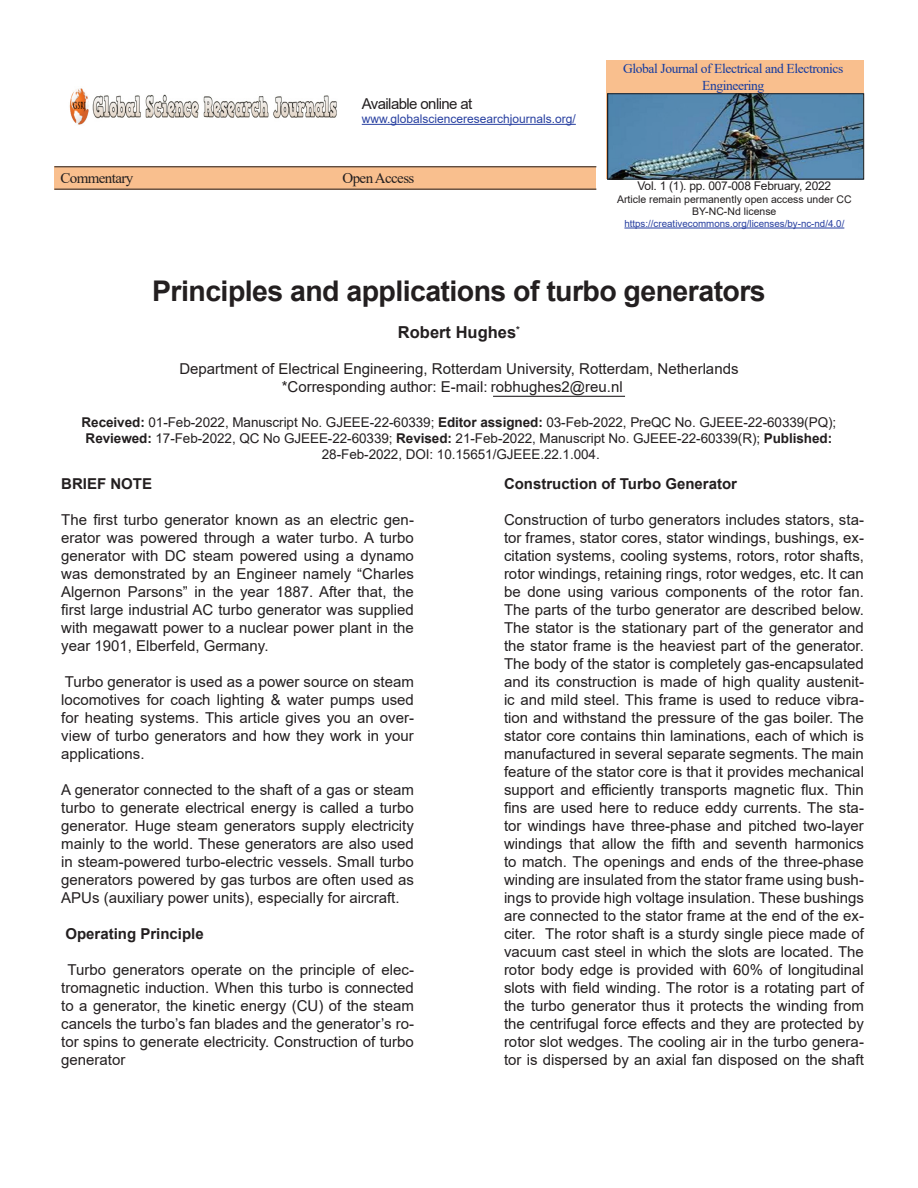
<style>
.page{position:relative;width:918px;height:1188px;background:#fff}
.page>*{position:absolute;margin:0;border:0;box-sizing:border-box;transform-origin:0 0}
.t1{font:700 28.5px "Arial";letter-spacing:-.02em;color:#231f20}
.t2{font:700 16.5px "Arial";color:#231f20}
.t3{font:15px/18px "Arial";color:#231f20;text-align:justify}
.t4{font:700 15px "Arial";color:#231f20}
.t5{font:15px "Times New Roman";letter-spacing:-.04em;color:#231f20}
.t6{font:15px "Arial";letter-spacing:-.04em;color:#231f20}
.t7{font:13.5px/16.2px "Arial";letter-spacing:-.005em;color:#231f20;text-align:center}
.t8{font:13.5px/16.2px "Times New Roman";letter-spacing:-.03em;color:#143ba0;text-align:center}
.t9{font:12px "Arial";color:#273fa0}
.t10{font:12px "Arial";letter-spacing:-.02em;color:#231f20}
.t11{font:10.5px/12.6px "Arial";color:#231f20;text-align:center}
.t12{font:9.75px "Arial";color:#273fa0}
.s1{font-weight:700}
</style>
<div class="page">
<img style="left:69px;top:88px;width:268px;height:37px">
<hr style="left:362px;top:124px;width:214px;height:1px;background:#273fa0">
<hr style="left:624px;top:228px;width:220px;height:1px;background:#273fa0">
<div style="left:607px;top:60px;width:257px;height:118px;background:#f9bf8e"></div>
<img style="left:609px;top:95px;width:253px;height:82px">
<div style="left:607px;top:93px;width:257px;height:86px;border:1px solid #231f20"></div>
<div style="left:54px;top:166px;width:542px;height:24px;background:#f9bf8e"></div>
<hr style="left:54px;top:166px;width:542px;height:1px;background:#231f20">
<hr style="left:54px;top:189px;width:542px;height:1px;background:#231f20">
<hr style="left:493px;top:396px;width:132px;height:1px;background:#231f20">
<p class="t6" style="left:362px;top:93px;width:112px">Available online at</p>
<p class="t9" style="left:362px;top:111px;width:216px">www.globalscienceresearchjournals.org/</p>
<p class="t5" style="left:60px;top:168px;width:74px">Commentary</p>
<p class="t5" style="left:343px;top:168px;width:73px">Open Access</p>
<p class="t8" style="left:623px;top:60px;width:222px">Global Journal of Electrical and Electronics<br>Engineering</p>
<p class="t10" style="left:638px;top:178px;width:195px">Vol. 1 (1). pp. 007-008 February, 2022</p>
<p class="t11" style="left:617px;top:193px;width:236px">Article remain permanently open access under CC<br>BY-NC-Nd license</p>
<p class="t12" style="left:624px;top:217px;width:221px">https://creativecommons.org/licenses/by-nc-nd/4.0/</p>
<h1 class="t1" style="left:152px;top:270px;width:615px">Principles and applications of turbo generators</h1>
<p class="t2" style="left:398px;top:321px;width:124px">Robert Hughes<sup>*</sup></p>
<p class="t3" style="left:282px;top:360px;width:458px;text-indent:-102px">Department of Electrical Engineering, Rotterdam University, Rotterdam, Netherlands *Corresponding author: E-mail: robhughes2@reu.nl</p>
<p class="t7" style="left:82px;top:414px;width:756px"><span class="s1">Received:</span> 01-Feb-2022, Manuscript No. GJEEE-22-60339; <span class="s1">Editor assigned:</span> 03-Feb-2022, PreQC No. GJEEE-22-60339(PQ);<br><span class="s1">Reviewed:</span> 17-Feb-2022, QC No GJEEE-22-60339; <span class="s1">Revised:</span> 21-Feb-2022, Manuscript No. GJEEE-22-60339(R); <span class="s1">Published:<br></span>28-Feb-2022, DOI: 10.15651/GJEEE.22.1.004.</p>
<p class="t4" style="left:61px;top:474px;width:92px">BRIEF NOTE</p>
<p class="t3" style="left:61px;top:511px;width:354px">The first turbo generator known as an electric gen&shy;erator was powered through a water turbo. A turbo generator with DC steam powered using a dynamo was demonstrated by an Engineer namely “Charles Algernon Parsons” in the year 1887. After that, the first large industrial AC turbo generator was supplied with megawatt power to a nuclear power plant in the year 1901, Elberfeld, Germany.</p>
<p class="t3" style="left:61px;top:673px;width:354px">Turbo generator is used as a power source on steam locomotives for coach lighting &amp; water pumps used for heating systems. This article gives you an over&shy;view of turbo generators and how they work in your applications.</p>
<p class="t3" style="left:61px;top:781px;width:354px">A generator connected to the shaft of a gas or steam turbo to generate electrical energy is called a turbo generator. Huge steam generators supply electricity mainly to the world. These generators are also used in steam-powered turbo-electric vessels. Small turbo generators powered by gas turbos are often used as APUs (auxiliary power units), especially for aircraft.</p>
<p class="t4" style="left:65px;top:924px;width:140px">Operating Principle</p>
<p class="t3" style="left:61px;top:961px;width:354px;text-indent:6px">Turbo generators operate on the principle of elec&shy;tromagnetic induction. When this turbo is connected to a generator, the kinetic energy (CU) of the steam cancels the turbo’s fan blades and the generator’s ro&shy;tor spins to generate electricity. Construction of turbo generator</p>
<p class="t4" style="left:504px;top:474px;width:235px">Construction of Turbo Generator</p>
<p class="t3" style="left:504px;top:511px;width:362px">Construction of turbo generators includes stators, sta&shy;tor frames, stator cores, stator windings, bushings, ex&shy;citation systems, cooling systems, rotors, rotor shafts, rotor windings, retaining rings, rotor wedges, etc. It can be done using various components of the rotor fan.<br>The parts of the turbo generator are described below.<br>The stator is the stationary part of the generator and the stator frame is the heaviest part of the generator.<br>The body of the stator is completely gas-encapsulated and its construction is made of high quality austenit&shy;ic and mild steel. This frame is used to reduce vibra&shy;tion and withstand the pressure of the gas boiler. The stator core contains thin laminations, each of which is manufactured in several separate segments. The main feature of the stator core is that it provides mechanical support and efficiently transports magnetic flux. Thin fins are used here to reduce eddy currents. The sta&shy;tor windings have three-phase and pitched two-layer windings that allow the fifth and seventh harmonics to match. The openings and ends of the three-phase winding are insulated from the stator frame using bush&shy;ings to provide high voltage insulation. These bushings are connected to the stator frame at the end of the ex&shy;citer. The rotor shaft is a sturdy single piece made of vacuum cast steel in which the slots are located. The rotor body edge is provided with 60% of longitudinal slots with field winding. The rotor is a rotating part of the turbo generator thus it protects the winding from the centrifugal force effects and they are protected by rotor slot wedges. The cooling air in the turbo genera&shy;tor is dispersed by an axial fan disposed on the shaft</p>
</div>
